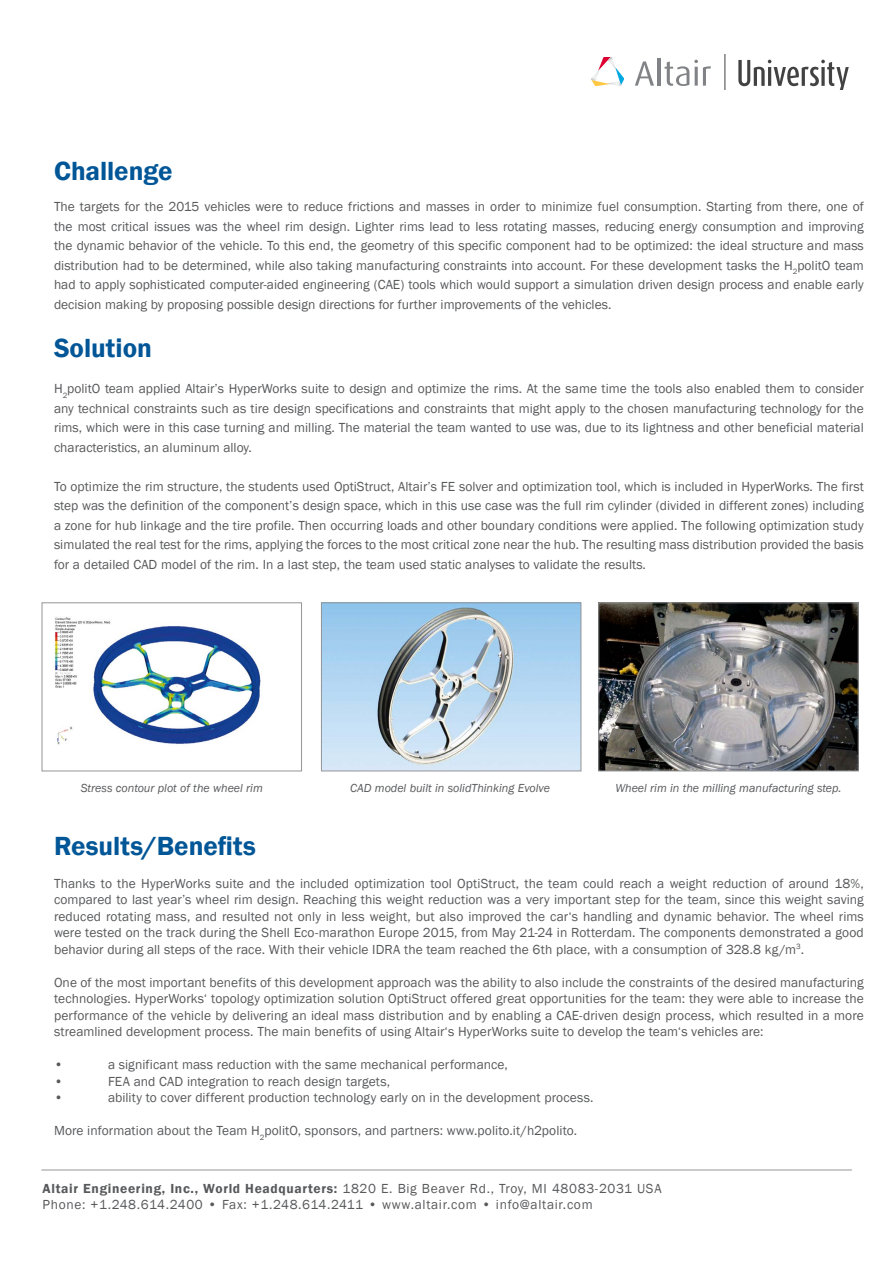
<style>
.page{position:relative;width:893px;height:1263px;background:#fff}
.page>*{position:absolute;margin:0;border:0;box-sizing:border-box;transform-origin:0 0}
.t1{font:600 27px "Franklin Gothic";color:#005697}
.t2{font:13.5px/19.5px "Franklin Gothic";letter-spacing:.005em;color:#58595b;text-align:justify}
.t3{font:13.5px/16.2px "Franklin Gothic";letter-spacing:.05em;color:#58595b}
.t4{font:italic 12px "Franklin Gothic";color:#58595b}
.s1{font-weight:600}
</style>
<div class="page">
<hr style="left:41px;top:1170px;width:811px;height:1px;background:#939598">
<img style="left:54px;top:617px;width:207px;height:128px">
<div style="left:42px;top:602px;width:260px;height:169px;border:1px solid #939598"></div>
<img style="left:600px;top:604px;width:257px;height:165px">
<div style="left:598px;top:602px;width:261px;height:169px;border:1px solid #939598"></div>
<img style="left:323px;top:604px;width:256px;height:165px">
<div style="left:321px;top:602px;width:260px;height:169px;border:1px solid #939598"></div>
<hr style="left:725px;top:54px;width:1px;height:36px;background:#414042">
<svg style="left:635px;top:61px;width:19px;height:25px"></svg>
<hr style="left:657px;top:58px;width:3px;height:28px;background:#808285">
<svg style="left:665px;top:60px;width:46px;height:26px"></svg>
<svg style="left:591px;top:57px;width:33px;height:29px"></svg>
<svg style="left:738px;top:60px;width:111px;height:30px"></svg>
<h1 class="t1" style="left:54px;top:154px;width:120px">Challenge</h1>
<p class="t2" style="left:54px;top:197px;width:811px">The targets for the 2015 vehicles were to reduce frictions and masses in order to minimize fuel consumption. Starting from there, one of the most critical issues was the wheel rim design. Lighter rims lead to less rotating masses, reducing energy consumption and improving the dynamic behavior of the vehicle. To this end, the geometry of this specific component had to be optimized: the ideal structure and mass distribution had to be determined, while also taking manufacturing constraints into account. For these development tasks the H<sub>2</sub>politO team had to apply sophisticated computer-aided engineering (CAE) tools which would support a simulation driven design process and enable early decision making by proposing possible design directions for further improvements of the vehicles.</p>
<h1 class="t1" style="left:54px;top:332px;width:99px">Solution</h1>
<p class="t2" style="left:54px;top:379px;width:811px">H<sub>2</sub>politO team applied Altair’s HyperWorks suite to design and optimize the rims. At the same time the tools also enabled them to consider any technical constraints such as tire design specifications and constraints that might apply to the chosen manufacturing technology for the rims, which were in this case turning and milling. The material the team wanted to use was, due to its lightness and other beneficial material characteristics, an aluminum alloy.</p>
<p class="t2" style="left:54px;top:477px;width:811px">To optimize the rim structure, the students used OptiStruct, Altair’s FE solver and optimization tool, which is included in HyperWorks. The first step was the definition of the component’s design space, which in this use case was the full rim cylinder (divided in different zones) including a zone for hub linkage and the tire profile. Then occurring loads and other boundary conditions were applied. The following optimization study simulated the real test for the rims, applying the forces to the most critical zone near the hub. The resulting mass distribution provided the basis for a detailed CAD model of the rim. In a last step, the team used static analyses to validate the results.</p>
<p class="t4" style="left:81px;top:781px;width:184px">Stress contour plot of the wheel rim</p>
<p class="t4" style="left:350px;top:781px;width:201px">CAD model built in solidThinking Evolve</p>
<p class="t4" style="left:615px;top:781px;width:228px">Wheel rim in the milling manufacturing step.</p>
<h1 class="t1" style="left:54px;top:829px;width:203px">Results/Benefits</h1>
<p class="t2" style="left:54px;top:875px;width:811px;line-height:16.5px">Thanks to the HyperWorks suite and the included optimization tool OptiStruct, the team could reach a weight reduction of around 18%, compared to last year’s wheel rim design. Reaching this weight reduction was a very important step for the team, since this weight saving reduced rotating mass, and resulted not only in less weight, but also improved the car‘s handling and dynamic behavior. The wheel rims were tested on the track during the Shell Eco-marathon Europe 2015, from May 21-24 in Rotterdam. The components demonstrated a good behavior during all steps of the race. With their vehicle IDRA the team reached the 6th place, with a consumption of 328.8 kg/m<sup>3</sup>.</p>
<p class="t2" style="left:54px;top:974px;width:811px;line-height:16.5px">One of the most important benefits of this development approach was the ability to also include the constraints of the desired manufacturing technologies. HyperWorks‘ topology optimization solution OptiStruct offered great opportunities for the team: they were able to increase the performance of the vehicle by delivering an ideal mass distribution and by enabling a CAE-driven design process, which resulted in a more streamlined development process. The main benefits of using Altair‘s HyperWorks suite to develop the team‘s vehicles are:</p>
<p class="t2" style="left:54px;top:1055px;width:11px">•</p>
<p class="t2" style="left:108px;top:1055px;width:401px">a significant mass reduction with the same mechanical performance,</p>
<p class="t2" style="left:54px;top:1072px;width:11px">•</p>
<p class="t2" style="left:108px;top:1072px;width:284px">FEA and CAD integration to reach design targets,</p>
<p class="t2" style="left:54px;top:1088px;width:11px">•</p>
<p class="t2" style="left:108px;top:1088px;width:487px">ability to cover different production technology early on in the development process.</p>
<p class="t2" style="left:54px;top:1121px;width:525px">More information about the Team H<sub>2</sub>politO, sponsors, and partners: www.polito.it/h2polito.</p>
<p class="t3" style="left:43px;top:1180px;width:620px"><span class="s1">Altair Engineering, Inc., World Headquarters:</span> 1820 E. Big Beaver Rd., Troy, MI 48083-2031 USA<br>Phone: +1.248.614.2400 • Fax: +1.248.614.2411 • www.altair.com • info@altair.com</p>
</div>
